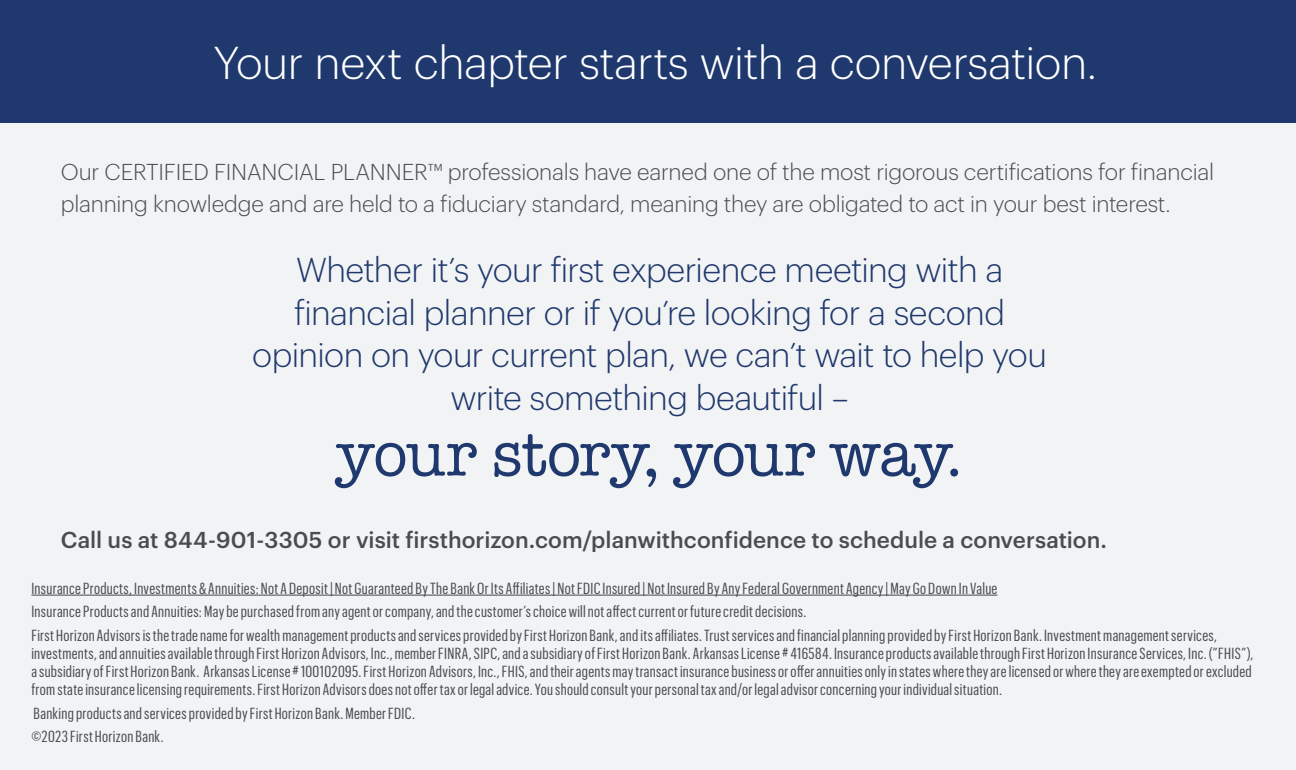
<style>
.page{position:relative;width:1296px;height:770px;background:#f2f3f4}
.page>*{position:absolute;margin:0;border:0;box-sizing:border-box;transform-origin:0 0}
.t1{font:63px "American Typewriter";letter-spacing:-.015em;color:#1f386d}
.t2{font:300 45px "Graphik";letter-spacing:-.015em;color:#fff}
.t3{font:300 33.75px/42.8px "Graphik";letter-spacing:-.02em;color:#1f386d;text-align:center}
.t4{font:300 22.5px/31.5px "Graphik";letter-spacing:-.01em;color:#4b4c4d}
.t5{font:500 22.5px "Graphik";letter-spacing:.005em;color:#4b4c4d}
.t6{font:15.75px/23.6px "Graphik X Cond";letter-spacing:.02em;color:#4b4c4d}
</style>
<div class="page">
<div style="left:0;top:0;width:1296px;height:122px;background:#1f386d"></div>
<hr style="left:31px;top:594px;width:966px;height:1px;background:#4b4c4d">
<h2 class="t2" style="left:213px;top:30px;width:885px">Your next chapter starts with a conversation.</h2>
<h3 class="t4" style="left:61px;top:155px;width:1155px">Our CERTIFIED FINANCIAL PLANNER™ professionals have earned one of the most rigorous certifications for financial planning knowledge and are held to a fiduciary standard, meaning they are obligated to act in your best interest.</h3>
<h3 class="t3" style="left:252px;top:245px;width:796px">Whether it’s your first experience meeting with a financial planner or if you’re looking for a second opinion on your current plan, we can’t wait to help you write something beautiful –</h3>
<h1 class="t1" style="left:336px;top:406px;width:628px">your story, your way.</h1>
<h3 class="t5" style="left:61px;top:523px;width:1048px">Call us at 844-901-3305 or visit firsthorizon.com/planwithconfidence to schedule a conversation.</h3>
<p class="t6" style="left:31px;top:575px;width:1187px">Insurance Products, Investments &amp; Annuities: Not A Deposit | Not Guaranteed By The Bank Or Its Affiliates | Not FDIC Insured | Not Insured By Any Federal Government Agency | May Go Down In Value<br>Insurance Products and Annuities: May be purchased from any agent or company, and the customer’s choice will not affect current or future credit decisions.<br>First Horizon Advisors is the trade name for wealth management products and services provided by First Horizon Bank, and its affiliates. Trust services and financial planning provided by First Horizon Bank. Investment management services,</p>
<p class="t6" style="left:31px;top:643px;width:1224px;line-height:18px;text-align:justify">investments, and annuities available through First Horizon Advisors, Inc., member FINRA, SIPC, and a subsidiary of First Horizon Bank. Arkansas License # 416584. Insurance products available through First Horizon Insurance Services, Inc. (”FHIS”), a subsidiary of First Horizon Bank. Arkansas License # 100102095. First Horizon Advisors, Inc., FHIS, and their agents may transact insurance business or offer annuities only in states where they are licensed or where they are exempted or excluded from state insurance licensing requirements. First Horizon Advisors does not offer tax or legal advice. You should consult your personal tax and/or legal advisor concerning your individual situation.</p>
<p class="t6" style="left:31px;top:700px;width:385px">Banking products and services provided by First Horizon Bank. Member FDIC. ©2023 First Horizon Bank.</p>
</div>
